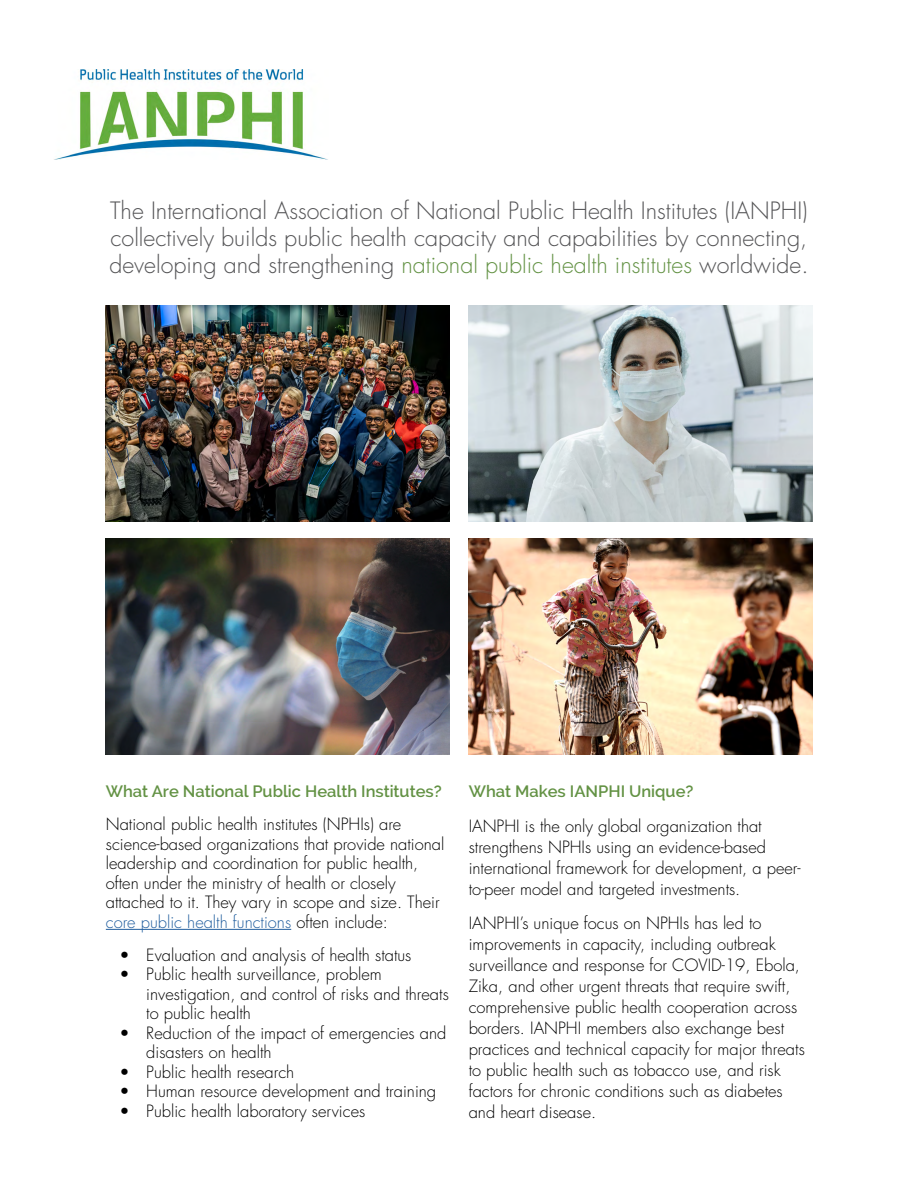
<style>
.page{position:relative;width:918px;height:1188px;background:#fff}
.page>*{position:absolute;margin:0;border:0;box-sizing:border-box;transform-origin:0 0}
.t1{font:300 23.25px/27px "Futura Std";color:#545456;text-align:justify}
.t2{font:300 16.5px/21px "Futura Std";color:#000}
.t3{font:600 16.5px "Raleway";color:#639244}
.s1{color:#639244}
.s2{color:#215e9e}
</style>
<div class="page">
<img style="left:469px;top:539px;width:343px;height:216px">
<img style="left:106px;top:539px;width:343px;height:216px">
<img style="left:469px;top:305px;width:343px;height:216px">
<img style="left:106px;top:305px;width:343px;height:216px">
<img style="left:56px;top:69px;width:270px;height:90px">
<hr style="left:106px;top:929px;width:185px;height:1px;background:#215e9e">
<h1 class="t1" style="left:109px;top:198px;width:701px">The International Association of National Public Health Institutes (IANPHI) collectively builds public health capacity and capabilities by connecting, developing and strengthening <span class="s1">national public health institutes</span> worldwide.</h1>
<p class="t3" style="left:106px;top:782px;width:337px">What Are National Public Health Institutes?</p>
<p class="t2" style="left:106px;top:815px;width:340px;line-height:19.5px">National public health institutes (NPHIs) are science-based organizations that provide national leadership and coordination for public health, often under the ministry of health or closely attached to it. They vary in scope and size. Their <span class="s2">core public health functions</span> often include:</p>
<p class="t2" style="left:119px;top:945px;width:294px">• Evaluation and analysis of health status</p>
<p class="t2" style="left:146px;top:965px;width:304px;line-height:19.5px;text-indent:-27px">• Public health surveillance, problem investigation, and control of risks and threats to public health</p>
<p class="t2" style="left:146px;top:1023px;width:302px;line-height:19.5px;text-indent:-27px">• Reduction of the impact of emergencies and disasters on health</p>
<p class="t2" style="left:119px;top:1062px;width:176px">• Public health research</p>
<p class="t2" style="left:119px;top:1081px;width:318px">• Human resource development and training</p>
<p class="t2" style="left:119px;top:1101px;width:247px">• Public health laboratory services</p>
<p class="t3" style="left:469px;top:782px;width:226px">What Makes IANPHI Unique?</p>
<p class="t2" style="left:469px;top:816px;width:333px">IANPHI is the only global organization that strengthens NPHIs using an evidence-based international framework for development, a peer&shy;to-peer model and targeted investments.</p>
<p class="t2" style="left:469px;top:913px;width:338px">IANPHI’s unique focus on NPHIs has led to improvements in capacity, including outbreak surveillance and response for COVID-19, Ebola, Zika, and other urgent threats that require swift, comprehensive public health cooperation across borders. IANPHI members also exchange best practices and technical capacity for major threats to public health such as tobacco use, and risk factors for chronic conditions such as diabetes and heart disease.</p>
</div>
